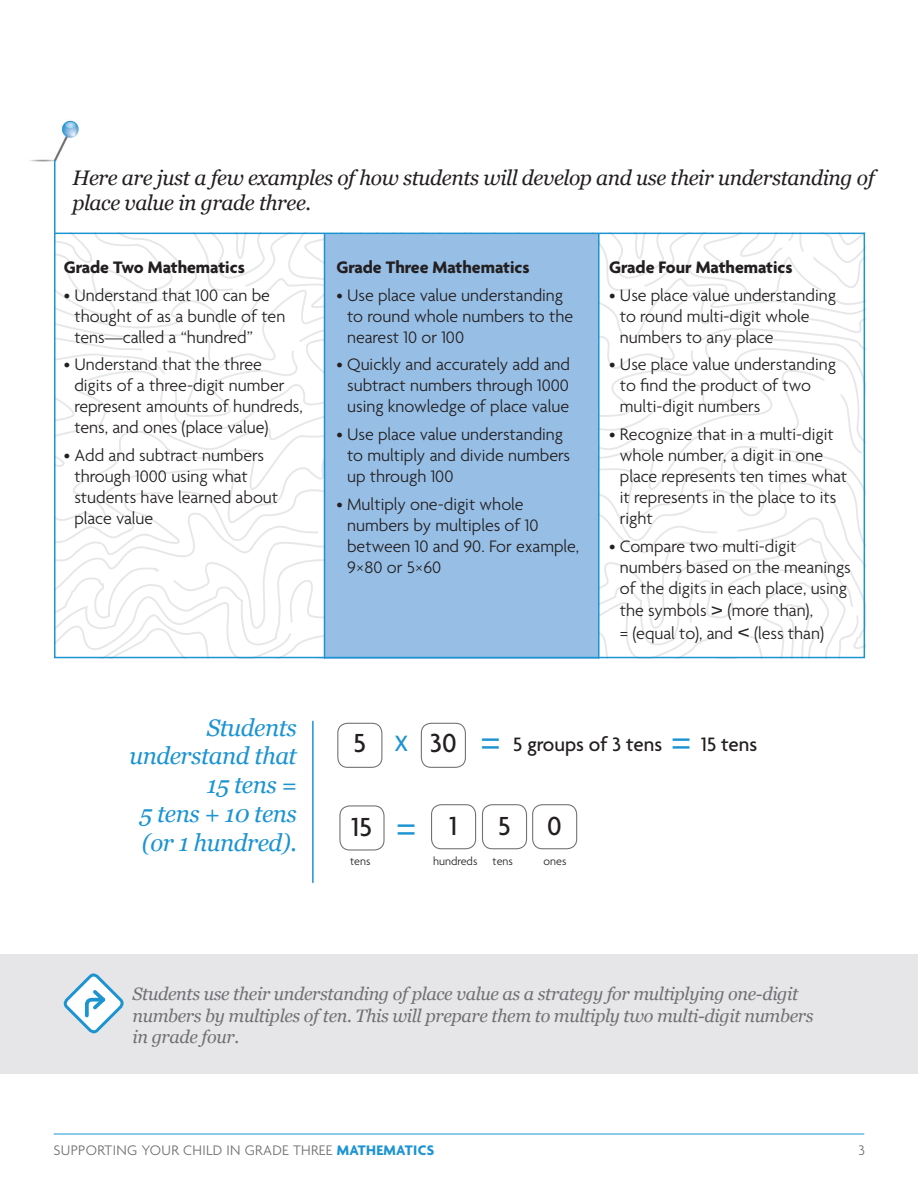
<style>
.page{position:relative;width:918px;height:1188px;background:#fff}
.page>*{position:absolute;margin:0;border:0;box-sizing:border-box;transform-origin:0 0}
.Bullet_Copy{font:300 45px "Agenda";color:#1c94d2}
.Bullet_Copy-2{font:500 28.35px "Agenda";color:#231f20}
.Call_Out{font:italic 24px/28.8px "Georgia";letter-spacing:-.02em;color:#1c94d2;text-align:right}
.Bullet_Copy-3{font:500 24px "Agenda";color:#1c94d2}
.Call_Out-2{font:italic 21px/25.2px "Georgia";letter-spacing:-.02em;color:#231f20}
.Bullet_Copy-4{font:500 21px "Agenda";color:#231f20}
.Bullet_Copy-5{font:300 18px/21px "Agenda";color:#231f20}
.Call_Out-3{font:italic 18px/21.6px "Georgia";letter-spacing:-.02em;color:#717074}
.Bullet_Copy-6{font:700 18px "Agenda";color:#231f20}
.t1{font:300 15px "Agenda";letter-spacing:.02em;color:#717074}
.Bullet_Copy-7{font:300 12px "Agenda";color:#231f20}
.s1{font-size:27px}
.s2{font-weight:700;color:#1c94d2}
</style>
<div class="page">
<img style="left:30px;top:120px;width:49px;height:42px">
<svg style="left:54px;top:236px;width:270px;height:423px"></svg>
<svg style="left:598px;top:236px;width:267px;height:423px"></svg>
<div style="left:324px;top:233px;width:274px;height:426px;background:#97bfe6"></div>
<hr style="left:598px;top:234px;width:2px;height:424px;background:#1c94d2">
<hr style="left:324px;top:234px;width:1px;height:424px;background:#1c94d2">
<hr style="left:54px;top:1134px;width:810px;height:1px;background:#1c94d2">
<div style="left:54px;top:233px;width:811px;height:425px;border:2px solid #1c94d2"></div>
<hr style="left:54px;top:160px;width:2px;height:72px;background:#1c94d2">
<div style="left:337px;top:723px;width:45px;height:45px;border:1px solid #717074;border-radius:10px"></div>
<div style="left:339px;top:805px;width:46px;height:46px;border:1px solid #717074;border-radius:10px"></div>
<div style="left:421px;top:723px;width:45px;height:45px;border:1px solid #717074;border-radius:10px"></div>
<div style="left:431px;top:804px;width:45px;height:45px;border:1px solid #717074;border-radius:10px"></div>
<div style="left:482px;top:804px;width:45px;height:45px;border:1px solid #717074;border-radius:10px"></div>
<div style="left:532px;top:804px;width:45px;height:45px;border:1px solid #717074;border-radius:10px"></div>
<hr style="left:312px;top:721px;width:2px;height:161px;background:#1c94d2">
<div style="left:0;top:954px;width:918px;height:120px;background:#e6e6e8"></div>
<svg style="left:63px;top:973px;width:61px;height:61px"></svg>
<p class="Call_Out-2" style="left:72px;top:165px;width:804px">Here are just a few examples of how students will develop and use their understanding of place value in grade three.</p>
<p class="Bullet_Copy-6" style="left:64px;top:257px;width:183px">Grade Two Mathematics</p>
<p class="Bullet_Copy-5" style="left:74px;top:285px;width:212px;text-indent:-11px">• Understand that 100 can be thought of as a bundle of ten tens—called a “hundred”</p>
<p class="Bullet_Copy-5" style="left:74px;top:355px;width:230px;text-indent:-11px">• Understand that the three digits of a three-digit number represent amounts of hundreds, tens, and ones (place value)</p>
<p class="Bullet_Copy-5" style="left:74px;top:446px;width:205px;text-indent:-11px">• Add and subtract numbers through 1000 using what students have learned about place value</p>
<p class="Call_Out" style="left:129px;top:713px;width:169px">Students understand that<br>15 tens =<br>5 tens + 10 tens (or 1 hundred).</p>
<p class="Bullet_Copy-6" style="left:336px;top:257px;width:195px">Grade Three Mathematics</p>
<p class="Bullet_Copy-5" style="left:347px;top:285px;width:228px;text-indent:-11px">• Use place value understanding to round whole numbers to the nearest 10 or 100</p>
<p class="Bullet_Copy-5" style="left:336px;top:355px;width:235px;text-align:center">• Quickly and accurately add and subtract numbers through 1000 using knowledge of place value</p>
<p class="Bullet_Copy-5" style="left:347px;top:425px;width:225px;text-indent:-11px">• Use place value understanding to multiply and divide numbers up through 100</p>
<p class="Bullet_Copy-5" style="left:347px;top:495px;width:234px;text-indent:-11px">• Multiply one-digit whole numbers by multiples of 10 between 10 and 90. For example,<br>9×80 or 5×60</p>
<p class="Bullet_Copy-6" style="left:609px;top:257px;width:185px">Grade Four Mathematics</p>
<p class="Bullet_Copy-5" style="left:620px;top:285px;width:218px;text-indent:-11px">• Use place value understanding to round multi-digit whole numbers to any place</p>
<p class="Bullet_Copy-5" style="left:620px;top:355px;width:218px;text-indent:-11px">• Use place value understanding to find the product of two multi-digit numbers</p>
<p class="Bullet_Copy-5" style="left:620px;top:425px;width:229px;text-indent:-11px">• Recognize that in a multi-digit whole number, a digit in one place represents ten times what it represents in the place to its right</p>
<p class="Bullet_Copy-5" style="left:620px;top:536px;width:232px;line-height:21.8px;text-indent:-11px">• Compare two multi-digit numbers based on the meanings of the digits in each place, using the symbols <span class="s1">&gt;</span> (more than),<br>= (equal to), and <span class="s1">&lt;</span> (less than)</p>
<p class="Bullet_Copy-2" style="left:430px;top:728px;width:28px">30</p>
<p class="Bullet_Copy-2" style="left:353px;top:728px;width:14px">5</p>
<p class="Bullet_Copy" style="left:671px;top:718px;width:22px">=</p>
<p class="Bullet_Copy-3" style="left:394px;top:730px;width:16px">X</p>
<p class="Bullet_Copy" style="left:480px;top:718px;width:22px">=</p>
<p class="Bullet_Copy-4" style="left:513px;top:733px;width:151px">5 groups of 3 tens</p>
<p class="Bullet_Copy-4" style="left:701px;top:733px;width:58px">15 tens</p>
<p class="Bullet_Copy-2" style="left:352px;top:812px;width:22px">15</p>
<p class="Bullet_Copy" style="left:396px;top:803px;width:22px">=</p>
<p class="Bullet_Copy-2" style="left:450px;top:810px;width:9px">1</p>
<p class="Bullet_Copy-2" style="left:498px;top:810px;width:14px">5</p>
<p class="Bullet_Copy-2" style="left:547px;top:810px;width:16px">0</p>
<p class="Bullet_Copy-7" style="left:350px;top:854px;width:22px">tens</p>
<p class="Bullet_Copy-7" style="left:433px;top:854px;width:46px">hundreds</p>
<p class="Bullet_Copy-7" style="left:493px;top:854px;width:22px">tens</p>
<p class="Bullet_Copy-7" style="left:544px;top:854px;width:24px">ones</p>
<p class="Call_Out-3" style="left:132px;top:983px;width:683px">Students use their understanding of place value as a strategy for multiplying one-digit numbers by multiples of ten. This will prepare them to multiply two multi-digit numbers in grade four.</p>
<p class="t1" style="left:54px;top:1142px;width:382px">SUPPORTING YOUR CHILD IN GRADE THREE <span class="s2">MATHEMATICS</span></p>
<p class="t1" style="left:859px;top:1142px;width:8px">3</p>
</div>
